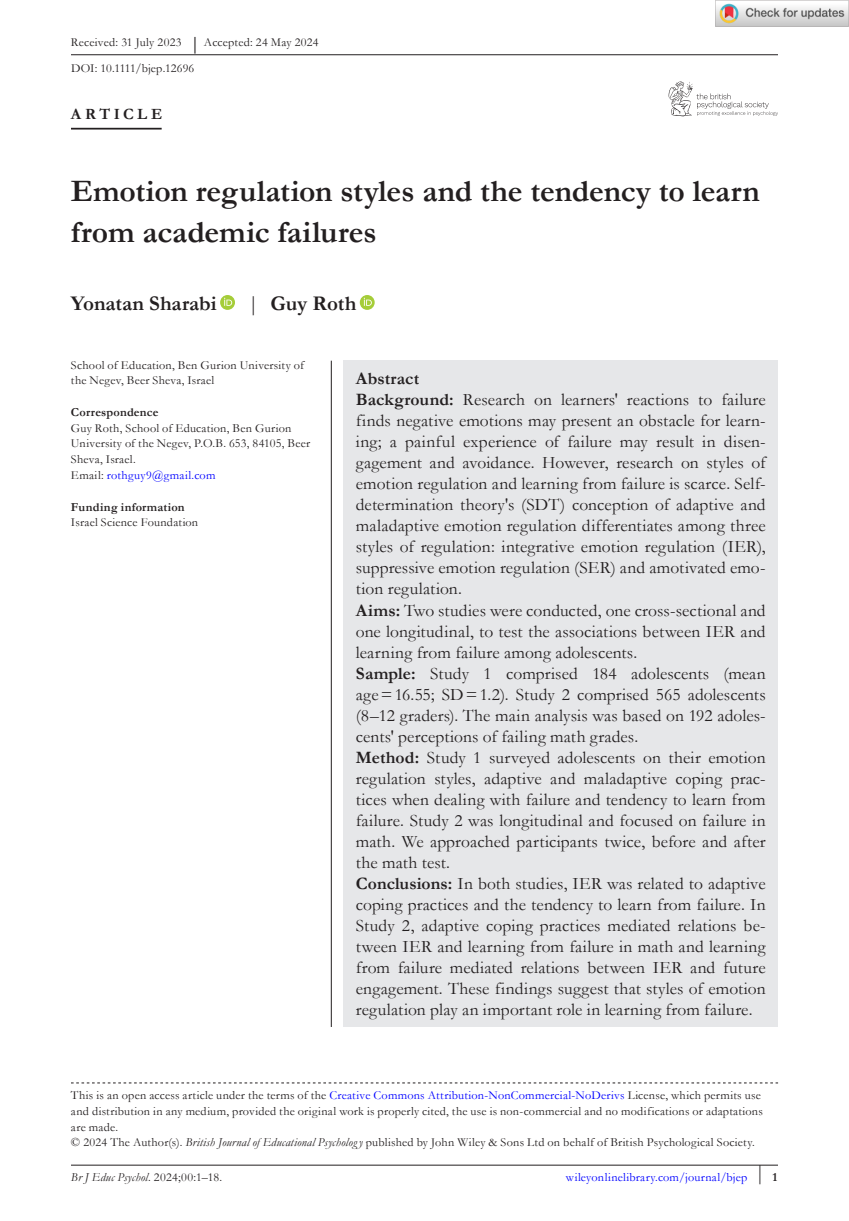
<style>
.page{position:relative;width:849px;height:1221px;background:#fff}
.page>*{position:absolute;margin:0;border:0;box-sizing:border-box;transform-origin:0 0}
.t1{font:700 31.5px/40.2px "Garamond";letter-spacing:-.005em;color:#231f20}
.t2{font:700 21px "Garamond";color:#231f20}
.t3{font:17.5px/21px "Garamond";letter-spacing:.005em;color:#231f20}
.t4{font:700 15.75px "Garamond";letter-spacing:.22em;color:#231f20}
.t5{font:12.25px/15.8px "Garamond";letter-spacing:.02em;color:#231f20}
.t6{font:12.25px "Garamond";letter-spacing:.02em;color:#00f}
.t7{font:700 12.25px "Garamond";letter-spacing:.02em;color:#231f20}
.t8{font:italic 12.25px "Garamond";letter-spacing:.015em;color:#231f20}
.s1{font-size:18.38px}
.s2{font-weight:400}
.s3{color:#00f}
.s4{font-weight:700}
.s5{font-style:italic}
.s6{font-style:normal}
.s7{font-weight:700;color:#231f20}
</style>
<div class="page">
<hr style="left:71px;top:1164px;width:706px;height:1px;background:#231f20">
<svg style="left:668px;top:82px;width:109px;height:34px"></svg>
<hr style="left:71px;top:128px;width:91px;height:1px;background:#231f20">
<svg style="left:220px;top:295px;width:15px;height:15px"></svg>
<svg style="left:224px;top:298px;width:8px;height:8px"></svg>
<svg style="left:359px;top:295px;width:15px;height:15px"></svg>
<svg style="left:363px;top:298px;width:9px;height:8px"></svg>
<hr style="left:71px;top:54px;width:706px;height:1px;background:#231f20">
<svg style="left:71px;top:1082px;width:706px;height:1px"></svg>
<div style="left:343px;top:360px;width:434px;height:666px;background:#e6e7e9"></div>
<hr style="left:331px;top:360px;width:1px;height:666px;background:#231f20">
<img style="left:715px;top:0;width:133px;height:26px">
<p class="t5" style="left:71px;top:30px;width:249px;line-height:25.2px">Received: 31 July 2023 <span class="s1">|</span> Accepted: 24 May 2024<br>DOI: 10.1111/bjep.12696</p>
<p class="t4" style="left:71px;top:103px;width:93px">ARTICLE</p>
<h1 class="t1" style="left:71px;top:171px;width:690px">Emotion regulation styles and the tendency to learn from academic failures</h1>
<p class="t2" style="left:71px;top:289px;width:147px">Yonatan Sharabi</p>
<p class="t2" style="left:248px;top:289px;width:110px"><span class="s2">|</span> Guy Roth</p>
<p class="t5" style="left:71px;top:356px;width:234px">School of Education, Ben Gurion University of the Negev, Beer Sheva, Israel</p>
<p class="t7" style="left:71px;top:404px;width:89px">Correspondence</p>
<p class="t5" style="left:71px;top:419px;width:240px">Guy Roth, School of Education, Ben Gurion University of the Negev, P.O.B. 653, 84105, Beer Sheva, Israel.<br>Email: <span class="s3">rothguy9@gmail.com</span></p>
<p class="t7" style="left:71px;top:498px;width:115px">Funding information</p>
<p class="t5" style="left:71px;top:514px;width:129px">Israel Science Foundation</p>
<p class="t3" style="left:356px;top:368px;width:411px"><span class="s4">Abstract<br>Background:</span> Research on learners' reactions to failure finds negative emotions may present an obstacle for learn&shy;ing; a painful experience of failure may result in disen&shy;gagement and avoidance. However, research on styles of emotion regulation and learning from failure is scarce. Self&shy;determination theory's (SDT) conception of adaptive and maladaptive emotion regulation differentiates among three styles of regulation: integrative emotion regulation (IER), suppressive emotion regulation (SER) and amotivated emo&shy;tion regulation.<br><span class="s4">Aims:</span> Two studies were conducted, one cross-sectional and one longitudinal, to test the associations between IER and learning from failure among adolescents.<br><span class="s4">Sample:</span> Study 1 comprised 184 adolescents (mean age=16.55; SD=1.2). Study 2 comprised 565 adolescents (8–12 graders). The main analysis was based on 192 adoles&shy;cents' perceptions of failing math grades.<br><span class="s4">Method:</span> Study 1 surveyed adolescents on their emotion regulation styles, adaptive and maladaptive coping prac&shy;tices when dealing with failure and tendency to learn from failure. Study 2 was longitudinal and focused on failure in math. We approached participants twice, before and after the math test.<br><span class="s4">Conclusions:</span> In both studies, IER was related to adaptive coping practices and the tendency to learn from failure. In Study 2, adaptive coping practices mediated relations be&shy;tween IER and learning from failure in math and learning from failure mediated relations between IER and future engagement. These findings suggest that styles of emotion regulation play an important role in learning from failure.</p>
<p class="t5" style="left:71px;top:1086px;width:693px">This is an open access article under the terms of the <span class="s3">Creative Commons Attribution-NonCommercial-NoDerivs</span> License, which permits use and distribution in any medium, provided the original work is properly cited, the use is non-commercial and no modifications or adaptations are made.<br>© 2024 The Author(s). <span class="s5">British Journal of Educational Psycholog y</span> published by John Wiley &amp; Sons Ltd on behalf of British Psychological Society.</p>
<p class="t8" style="left:71px;top:1169px;width:153px">Br J Educ Psychol<span class="s6">. 2024;00:1–18.</span></p>
<p class="t6" style="left:565px;top:1169px;width:213px">wileyonlinelibrary.com/journal/bjep <sup>|</sup> <span class="s7">1</span></p>
</div>
